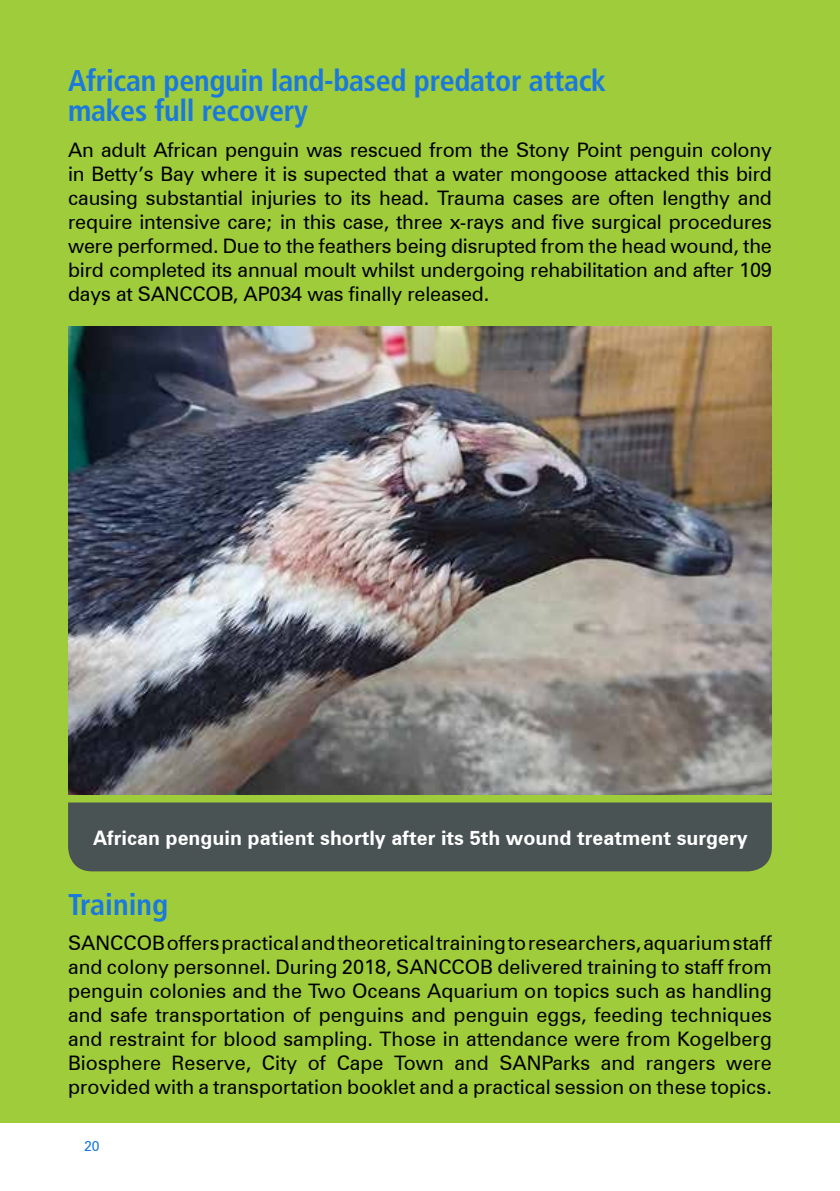
<style>
.page{position:relative;width:840px;height:1191px;background:#fff}
.page>*{position:absolute;margin:0;border:0;box-sizing:border-box;transform-origin:0 0}
.t1{font:700 condensed 30px/30px "Frutiger LT Std";letter-spacing:-.01em;color:#1b79dd}
.t2{font:20px/24px "Zurich BT";letter-spacing:-.005em;color:#000;text-align:justify}
.t3{font:700 20px "Zurich BT";color:#fff}
.t4{font:14px "Zurich BT";color:#1b79dd}
</style>
<div class="page">
<div style="left:0;top:0;width:839px;height:1122px;background:#9fcc3b"></div>
<img style="left:68px;top:327px;width:703px;height:467px">
<div style="left:68px;top:802px;width:703px;height:69px;background:#4a5353"></div>
<h1 class="t1" style="left:68px;top:66px;width:539px">African penguin land-based predator attack makes full recovery</h1>
<p class="t2" style="left:68px;top:137px;width:705px">An adult African penguin was rescued from the Stony Point penguin colony in Betty’s Bay where it is supected that a water mongoose attacked this bird causing substantial injuries to its head. Trauma cases are often lengthy and require intensive care; in this case, three x-rays and five surgical procedures were performed. Due to the feathers being disrupted from the head wound, the bird completed its annual moult whilst undergoing rehabilitation and after 109 days at SANCCOB, AP034 was finally released.</p>
<p class="t3" style="left:93px;top:825px;width:655px">African penguin patient shortly after its 5th wound treatment surgery</p>
<h1 class="t1" style="left:68px;top:889px;width:101px">Training</h1>
<p class="t2" style="left:68px;top:930px;width:705px">SANCCOB offers practical and theoretical training to researchers, aquarium staff and colony personnel. During 2018, SANCCOB delivered training to staff from penguin colonies and the Two Oceans Aquarium on topics such as handling and safe transportation of penguins and penguin eggs, feeding techniques and restraint for blood sampling. Those in attendance were from Kogelberg Biosphere Reserve, City of Cape Town and SANParks and rangers were provided with a transportation booklet and a practical session on these topics.</p>
<p class="t4" style="left:84px;top:1137px;width:17px">20</p>
</div>
